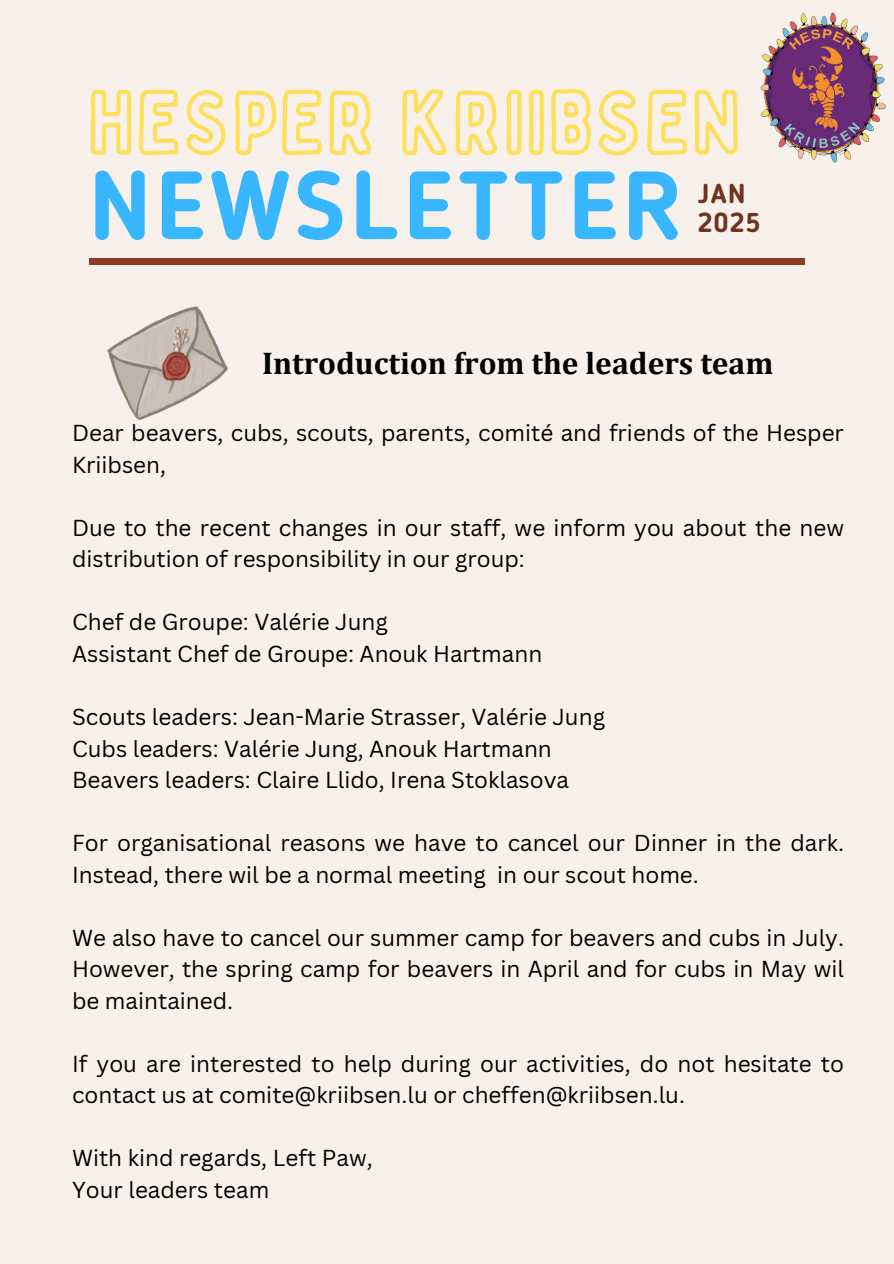
<style>
.page{position:relative;width:894px;height:1264px;background:#fff}
.page>*{position:absolute;margin:0;border:0;box-sizing:border-box;transform-origin:0 0}
.t1{font:700 96px "Blogger Sans";letter-spacing:.05em;color:#38b6ff}
.t2{font:700 31.5px "Cambria";color:#000}
.t3{font:700 27px "Blogger Sans";letter-spacing:.05em;color:#6e3420}
.t4{font:22.5px/31.5px "Canva Sans";color:#000}
</style>
<div class="page">
<div style="left:0;top:0;width:893px;height:1263px;background:#f8f1eb"></div>
<div style="left:89px;top:259px;width:715px;height:6px;background:#8a3d21"></div>
<img style="left:107px;top:306px;width:121px;height:114px">
<img style="left:760px;top:12px;width:126px;height:151px">
<svg style="left:90px;top:89px;width:281px;height:67px"></svg>
<svg style="left:402px;top:89px;width:336px;height:67px"></svg>
<p class="t1" style="left:89px;top:166px;width:594px">NEWSLETTER</p>
<p class="t3" style="left:697px;top:182px;width:49px">JAN</p>
<p class="t3" style="left:697px;top:211px;width:64px">2025</p>
<p class="t2" style="left:262px;top:344px;width:512px">Introduction from the leaders team</p>
<p class="t4" style="left:72px;top:417px;width:773px">Dear beavers, cubs, scouts, parents, comité and friends of the Hesper<br>Kriibsen,</p>
<h2 class="t4" style="left:72px;top:511px;width:773px">Due to the recent changes in our staff, we inform you about the new distribution of responsibility in our group:</h2>
<h1 class="t4" style="left:72px;top:606px;width:317px">Chef de Groupe: Valérie Jung</h1>
<h4 class="t4" style="left:72px;top:637px;width:471px">Assistant Chef de Groupe: Anouk Hartmann</h4>
<p class="t4" style="left:72px;top:700px;width:534px">Scouts leaders: Jean-Marie Strasser, Valérie Jung</p>
<h3 class="t4" style="left:72px;top:732px;width:481px">Cubs leaders: Valérie Jung, Anouk Hartmann</h3>
<p class="t4" style="left:72px;top:763px;width:498px">Beavers leaders: Claire Llido, Irena Stoklasova</p>
<p class="t4" style="left:72px;top:826px;width:773px">For organisational reasons we have to cancel our Dinner in the dark.<br>Instead, there wil be a normal meeting in our scout home.</p>
<p class="t4" style="left:72px;top:921px;width:773px;text-align:justify">We also have to cancel our summer camp for beavers and cubs in July.<br>However, the spring camp for beavers in April and for cubs in May wil be maintained.</p>
<p class="t4" style="left:72px;top:1047px;width:773px">If you are interested to help during our activities, do not hesitate to contact us at comite@kriibsen.lu or cheffen@kriibsen.lu.</p>
<p class="t4" style="left:72px;top:1141px;width:302px">With kind regards, Left Paw,</p>
<p class="t4" style="left:72px;top:1173px;width:199px">Your leaders team</p>
</div>
